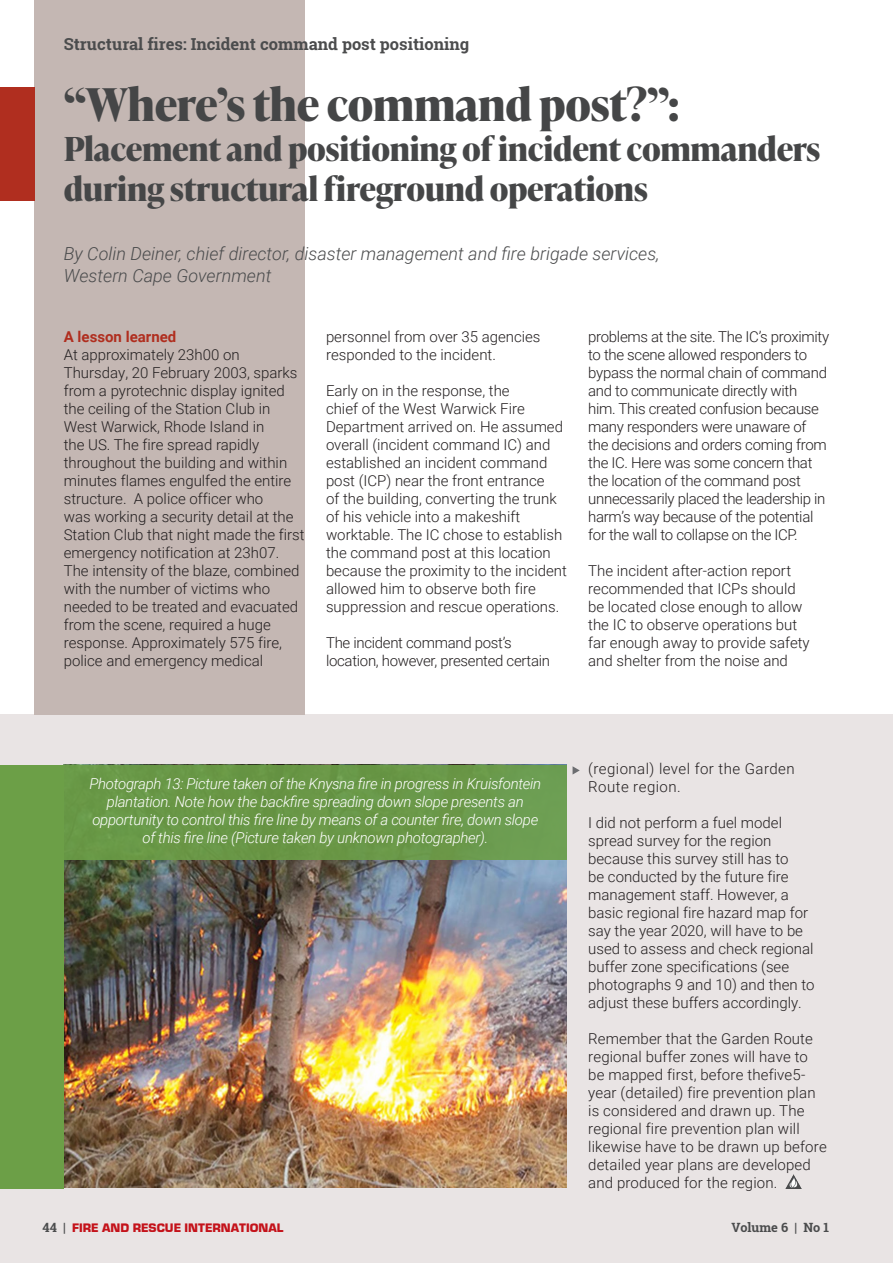
<style>
.page{position:relative;width:893px;height:1263px;background:#fff}
.page>*{position:absolute;margin:0;border:0;box-sizing:border-box;transform-origin:0 0}
.t1{font:700 45px "Ivy Presto Headline";letter-spacing:-.01em;color:#454647}
.t2{font:700 33px/39.6px "Ivy Presto Headline";letter-spacing:-.01em;color:#454647}
.Headings{font:italic 300 18px "Roboto";color:#4b4c4d}
.t3{font:700 16.5px "Roboto Slab";color:#4b4c4d}
.t4{font:300 15px/18px "Roboto";color:#231f20}
.t5{font:300 15px/18px "Roboto";letter-spacing:-.02em;color:#231f20}
.Captions{font:italic 300 15px/18px "Roboto";letter-spacing:-.02em;color:#fff;text-align:center}
.t6{font:300 15px/18px "Roboto";letter-spacing:.03em;color:#231f20}
.t7{font:700 15px "Roboto";color:#b02e1f}
.t8{font:900 12.75px "Eurostile";color:#c4121a}
.t9{font:700 12.75px "Roboto Slab";color:#4b4c4d}
.s1{font-family:"Roboto Slab";font-weight:700;color:#4b4c4d}
</style>
<div class="page">
<div style="left:0;top:714px;width:893px;height:549px;background:#e9e4e4"></div>
<div style="left:34px;top:0;width:271px;height:714px;background:#c4b7b3"></div>
<div style="left:0;top:87px;width:34px;height:114px;background:#b02e1f"></div>
<img style="left:64px;top:859px;width:503px;height:329px">
<div style="left:0;top:765px;width:64px;height:423px;background:#6c9f47"></div>
<svg style="left:573px;top:766px;width:7px;height:8px"></svg>
<img style="left:786px;top:1174px;width:15px;height:14px">
<div style="left:64px;top:765px;width:503px;height:94px;background:#6a9848"></div>
<p class="t3" style="left:64px;top:33px;width:407px">Structural fires: Incident command post positioning</p>
<p class="t1" style="left:64px;top:72px;width:617px">“Where’s the command post?”:</p>
<p class="t2" style="left:64px;top:128px;width:758px">Placement and positioning of incident commanders during structural fireground operations</p>
<p class="Headings" style="left:64px;top:241px;width:597px">By Colin Deiner, chief director, disaster management and fire brigade services,</p>
<p class="Headings" style="left:64px;top:263px;width:209px">Western Cape Government</p>
<p class="t7" style="left:64px;top:326px;width:114px">A lesson learned</p>
<p class="t4" style="left:64px;top:345px;width:242px">At approximately 23h00 on Thursday, 20 February 2003, sparks from a pyrotechnic display ignited the ceiling of the Station Club in West Warwick, Rhode Island in<br>the US. The fire spread rapidly throughout the building and within minutes flames engulfed the entire structure. A police officer who<br>was working a security detail at the Station Club that night made the first emergency notification at 23h07.<br>The intensity of the blaze, combined with the number of victims who needed to be treated and evacuated from the scene, required a huge response. Approximately 575 fire, police and emergency medical</p>
<p class="t4" style="left:326px;top:327px;width:216px">personnel from over 35 agencies responded to the incident.</p>
<p class="t4" style="left:326px;top:381px;width:242px">Early on in the response, the<br>chief of the West Warwick Fire Department arrived on. He assumed overall (incident command IC) and established an incident command post (ICP) near the front entrance<br>of the building, converting the trunk of his vehicle into a makeshift worktable. The IC chose to establish the command post at this location because the proximity to the incident allowed him to observe both fire suppression and rescue operations.</p>
<p class="t5" style="left:326px;top:633px;width:226px">The incident command post’s location, however, presented certain</p>
<p class="t5" style="left:588px;top:327px;width:242px">problems at the site. The IC’s proximity to the scene allowed responders to bypass the normal chain of command and to communicate directly with<br>him. This created confusion because many responders were unaware of the decisions and orders coming from the IC. Here was some concern that the location of the command post unnecessarily placed the leadership in harm’s way because of the potential for the wall to collapse on the ICP.</p>
<p class="t4" style="left:588px;top:561px;width:223px">The incident after-action report recommended that ICPs should be located close enough to allow the IC to observe operations but far enough away to provide safety and shelter from the noise and</p>
<p class="Captions" style="left:89px;top:774px;width:453px">Photograph 13: Picture taken of the Knysna fire in progress in Kruisfontein plantation. Note how the backfire spreading down slope presents an opportunity to control this fire line by means of a counter fire, down slope of this fire line (Picture taken by unknown photographer).</p>
<p class="t6" style="left:588px;top:759px;width:208px">(regional) level for the Garden<br>Route region.</p>
<p class="t4" style="left:588px;top:813px;width:228px">I did not perform a fuel model spread survey for the region because this survey still has to<br>be conducted by the future fire management staff. However, a basic regional fire hazard map for say the year 2020, will have to be used to assess and check regional buffer zone specifications (see photographs 9 and 10) and then to adjust these buffers accordingly.</p>
<p class="t4" style="left:588px;top:1029px;width:240px">Remember that the Garden Route regional buffer zones will have to be mapped first, before thefive5- year (detailed) fire prevention plan is considered and drawn up. The regional fire prevention plan will likewise have to be drawn up before detailed year plans are developed and produced for the region.</p>
<p class="t8" style="left:43px;top:1220px;width:242px"><span class="s1">44 |</span> FIRE AND RESCUE INTERNATIONAL</p>
<p class="t9" style="left:731px;top:1218px;width:99px">Volume 6 | No 1</p>
</div>
